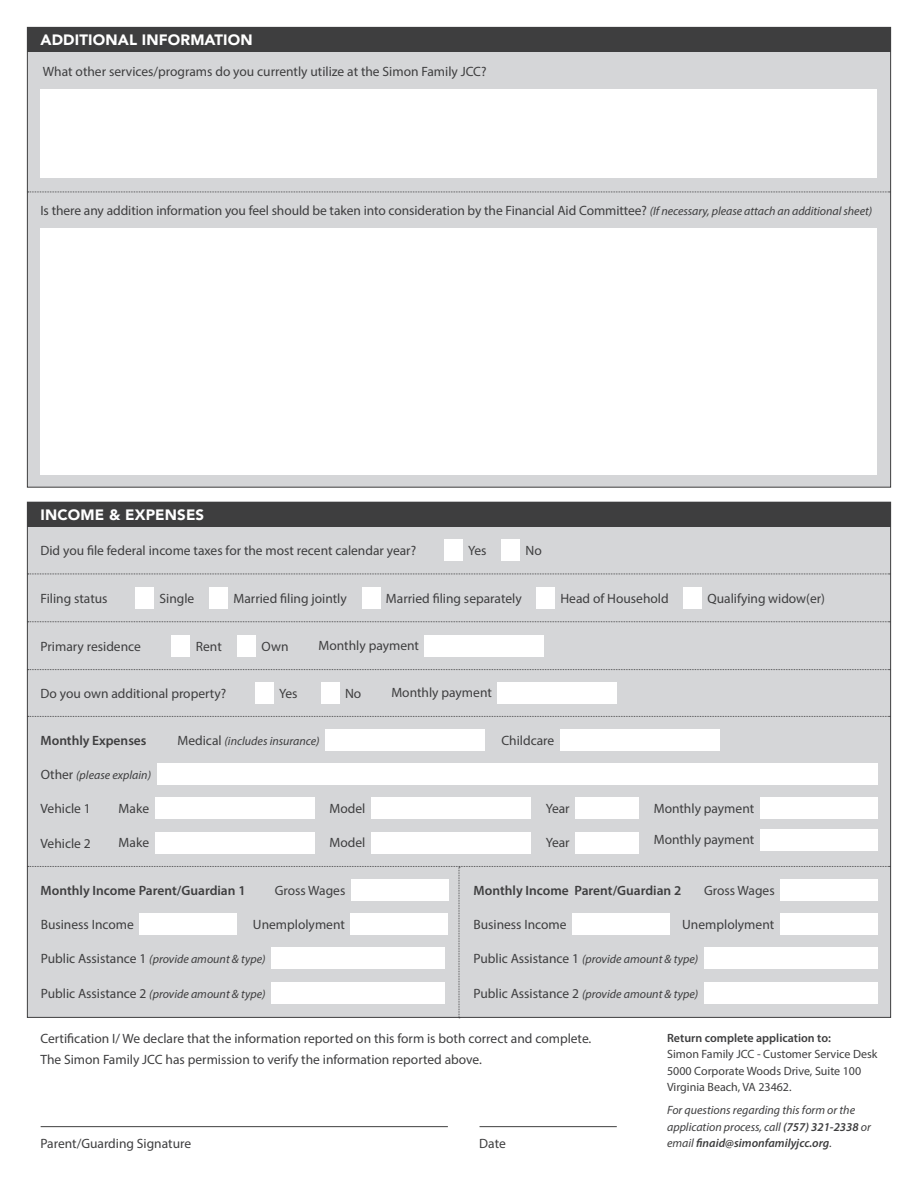
<style>
.page{position:relative;width:918px;height:1188px;background:#fff}
.page>*{position:absolute;margin:0;border:0;box-sizing:border-box;transform-origin:0 0}
.t1{font:900 15px "Avenir";letter-spacing:.01em;color:#fff}
.t2{font:13.5px/21px "Myriad Pro";color:#3e3e3f}
.t3{font:600 13.5px "Myriad Pro";color:#3e3e3f}
.t4{font:italic 12px/16.5px "Myriad Pro";color:#3e3e3f}
.t5{font:12px/16.5px "Myriad Pro";color:#3e3e3f}
.t6{font:600 12px "Myriad Pro";color:#3e3e3f}
.s1{font-style:italic;font-size:12px}
.s2{font-style:normal;font-size:13.5px}
.s3{font-weight:600}
</style>
<div class="page">
<div style="left:27px;top:27px;width:864px;height:461px;background:#d5d6d8;border:1px solid #3e3e3f"></div>
<div style="left:27px;top:502px;width:864px;height:516px;background:#d5d6d8;border:1px solid #3e3e3f"></div>
<div style="left:40px;top:228px;width:838px;height:246px;background:#fff"></div>
<svg style="left:27px;top:192px;width:864px;height:1px"></svg>
<svg style="left:27px;top:574px;width:864px;height:1px"></svg>
<svg style="left:27px;top:621px;width:864px;height:1px"></svg>
<svg style="left:27px;top:669px;width:864px;height:1px"></svg>
<svg style="left:27px;top:716px;width:864px;height:1px"></svg>
<hr style="left:41px;top:1126px;width:407px;height:1px;background:#3e3e3f">
<hr style="left:480px;top:1126px;width:137px;height:1px;background:#3e3e3f">
<div style="left:27px;top:27px;width:864px;height:25px;background:#3e3e3f"></div>
<div style="left:27px;top:502px;width:864px;height:24px;background:#3e3e3f"></div>
<div style="left:40px;top:90px;width:838px;height:88px;background:#fff"></div>
<div style="left:444px;top:539px;width:18px;height:22px;background:#fff"></div>
<div style="left:172px;top:635px;width:18px;height:22px;background:#fff"></div>
<div style="left:255px;top:682px;width:18px;height:22px;background:#fff"></div>
<div style="left:209px;top:587px;width:19px;height:22px;background:#fff"></div>
<div style="left:362px;top:587px;width:18px;height:22px;background:#fff"></div>
<div style="left:501px;top:539px;width:19px;height:22px;background:#fff"></div>
<div style="left:238px;top:635px;width:18px;height:22px;background:#fff"></div>
<div style="left:425px;top:635px;width:119px;height:22px;background:#fff"></div>
<div style="left:498px;top:682px;width:119px;height:22px;background:#fff"></div>
<div style="left:760px;top:829px;width:118px;height:22px;background:#fff"></div>
<div style="left:760px;top:797px;width:118px;height:22px;background:#fff"></div>
<div style="left:371px;top:797px;width:160px;height:22px;background:#fff"></div>
<div style="left:371px;top:832px;width:160px;height:22px;background:#fff"></div>
<div style="left:575px;top:797px;width:64px;height:22px;background:#fff"></div>
<div style="left:575px;top:832px;width:64px;height:22px;background:#fff"></div>
<div style="left:155px;top:797px;width:159px;height:22px;background:#fff"></div>
<div style="left:155px;top:832px;width:159px;height:22px;background:#fff"></div>
<div style="left:325px;top:729px;width:160px;height:22px;background:#fff"></div>
<div style="left:560px;top:729px;width:160px;height:22px;background:#fff"></div>
<div style="left:157px;top:763px;width:721px;height:22px;background:#fff"></div>
<div style="left:321px;top:682px;width:18px;height:22px;background:#fff"></div>
<div style="left:135px;top:587px;width:19px;height:22px;background:#fff"></div>
<div style="left:536px;top:587px;width:19px;height:22px;background:#fff"></div>
<div style="left:684px;top:587px;width:18px;height:22px;background:#fff"></div>
<svg style="left:27px;top:866px;width:864px;height:152px"></svg>
<p class="t1" style="left:40px;top:27px;width:214px">ADDITIONAL INFORMATION</p>
<p class="t2" style="left:43px;top:60px;width:445px">What other services/programs do you currently utilize at the Simon Family JCC?</p>
<p class="t2" style="left:40px;top:200px;width:833px">Is there any addition information you feel should be taken into consideration by the Financial Aid Committee? <span class="s1">(If necessary, please attach an additional sheet)</span></p>
<p class="t1" style="left:40px;top:502px;width:165px">INCOME &amp; EXPENSES</p>
<p class="t2" style="left:40px;top:540px;width:377px">Did you file federal income taxes for the most recent calendar year?</p>
<p class="t2" style="left:468px;top:540px;width:20px">Yes</p>
<p class="t2" style="left:526px;top:540px;width:18px">No</p>
<p class="t2" style="left:41px;top:588px;width:69px">Filing status</p>
<p class="t2" style="left:160px;top:587px;width:36px">Single</p>
<p class="t2" style="left:561px;top:587px;width:110px">Head of Household</p>
<p class="t2" style="left:707px;top:587px;width:119px">Qualifying widow(er)</p>
<p class="t2" style="left:233px;top:587px;width:115px">Married filing jointly</p>
<p class="t2" style="left:386px;top:587px;width:137px">Married filing separately</p>
<p class="t2" style="left:40px;top:636px;width:102px">Primary residence</p>
<p class="t2" style="left:40px;top:683px;width:187px">Do you own additional property?</p>
<p class="t2" style="left:196px;top:635px;width:27px">Rent</p>
<p class="t2" style="left:262px;top:635px;width:28px">Own</p>
<p class="t2" style="left:319px;top:635px;width:102px">Monthly payment</p>
<p class="t2" style="left:391px;top:682px;width:102px">Monthly payment</p>
<p class="t2" style="left:279px;top:682px;width:20px">Yes</p>
<p class="t2" style="left:345px;top:682px;width:18px">No</p>
<p class="t3" style="left:40px;top:732px;width:108px">Monthly Expenses</p>
<p class="t4" style="left:177px;top:732px;width:144px"><span class="s2">Medical</span> (includes insurance)</p>
<p class="t2" style="left:501px;top:729px;width:54px">Childcare</p>
<p class="t4" style="left:41px;top:766px;width:112px"><span class="s2">Other</span> (please explain)</p>
<p class="t2" style="left:40px;top:798px;width:52px">Vehicle 1</p>
<p class="t2" style="left:41px;top:833px;width:52px">Vehicle 2</p>
<p class="t2" style="left:119px;top:797px;width:32px">Make</p>
<p class="t2" style="left:119px;top:832px;width:32px">Make</p>
<p class="t2" style="left:329px;top:797px;width:37px">Model</p>
<p class="t2" style="left:654px;top:798px;width:102px">Monthly payment</p>
<p class="t2" style="left:329px;top:832px;width:37px">Model</p>
<p class="t2" style="left:546px;top:797px;width:25px">Year</p>
<p class="t2" style="left:546px;top:832px;width:25px">Year</p>
<p class="t2" style="left:654px;top:829px;width:102px">Monthly payment</p>
<p class="t3" style="left:41px;top:882px;width:206px">Monthly Income Parent/Guardian 1</p>
<p class="t2" style="left:275px;top:880px;width:72px">Gross Wages</p>
<p class="t2" style="left:704px;top:880px;width:72px">Gross Wages</p>
<p class="t3" style="left:474px;top:882px;width:209px">Monthly Income Parent/Guardian 2</p>
<p class="t2" style="left:253px;top:914px;width:94px">Unemplolyment</p>
<p class="t2" style="left:682px;top:914px;width:94px">Unemplolyment</p>
<p class="t2" style="left:41px;top:914px;width:95px">Business Income</p>
<p class="t2" style="left:473px;top:914px;width:95px">Business Income</p>
<p class="t4" style="left:41px;top:951px;width:226px"><span class="s2">Public Assistance 1</span> (provide amount &amp; type)</p>
<p class="t4" style="left:473px;top:951px;width:226px"><span class="s2">Public Assistance 1</span> (provide amount &amp; type)</p>
<p class="t4" style="left:41px;top:985px;width:226px"><span class="s2">Public Assistance 2</span> (provide amount &amp; type)</p>
<p class="t4" style="left:473px;top:985px;width:226px"><span class="s2">Public Assistance 2</span> (provide amount &amp; type)</p>
<p class="t2" style="left:40px;top:1028px;width:552px">Certification I/ We declare that the information reported on this form is both correct and complete.<br>The Simon Family JCC has permission to verify the information reported above.</p>
<p class="t6" style="left:667px;top:1030px;width:165px">Return complete application to:</p>
<p class="t5" style="left:667px;top:1046px;width:212px">Simon Family JCC - Customer Service Desk<br>5000 Corporate Woods Drive, Suite 100</p>
<p class="t5" style="left:667px;top:1079px;width:126px">Virginia Beach, VA 23462.</p>
<p class="t4" style="left:667px;top:1102px;width:205px">For questions regarding this form or the application process, call <span class="s3">(757) 321-2338</span> or email <span class="s3">finaid@simonfamilyjcc.org</span>.</p>
<p class="t2" style="left:40px;top:1132px;width:152px">Parent/Guarding Signature</p>
<p class="t2" style="left:479px;top:1132px;width:28px">Date</p>
</div>
